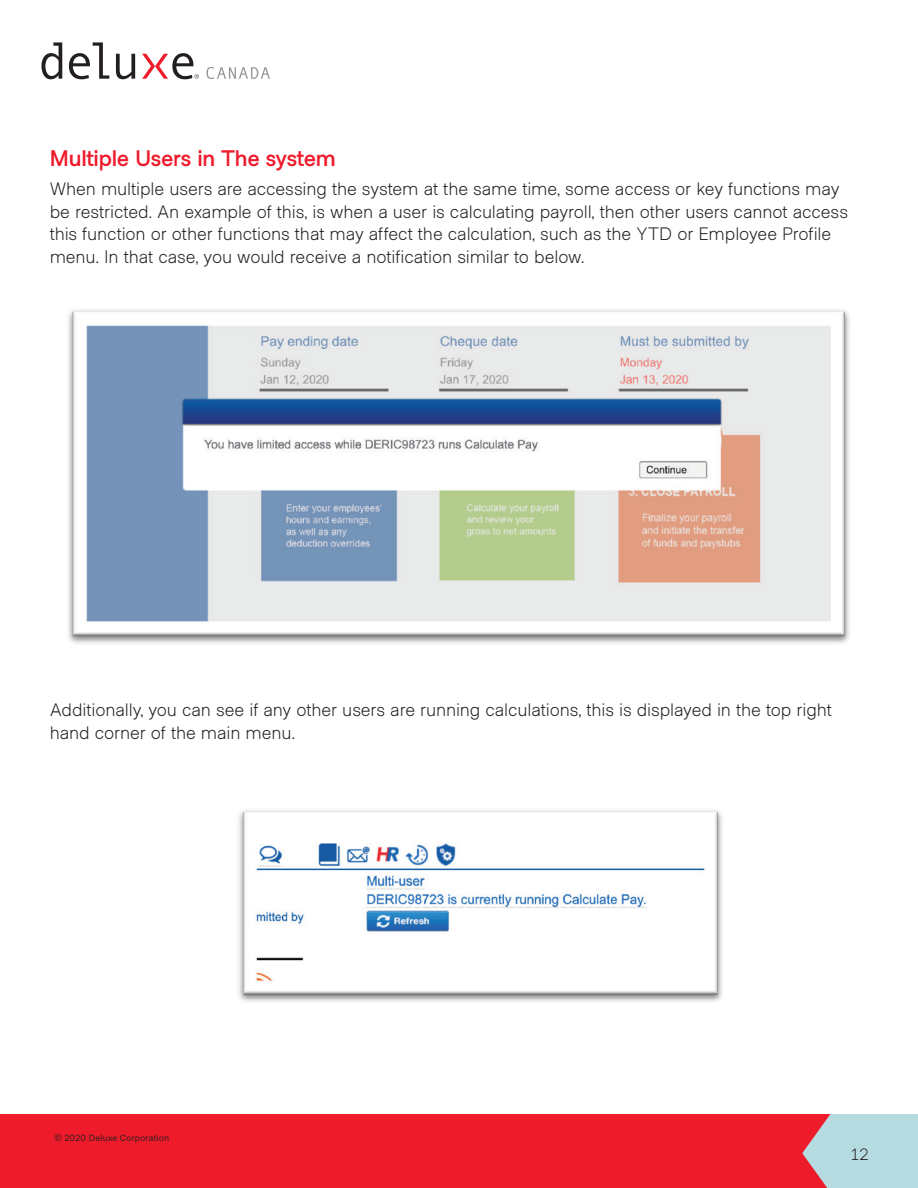
<style>
.page{position:relative;width:918px;height:1188px;background:#fff}
.page>*{position:absolute;margin:0;border:0;box-sizing:border-box;transform-origin:0 0}
.Body_Copy{font:700 22.5px "Metro Sans";letter-spacing:-.005em;color:#ee1b2b}
.Body_Copy-2{font:300 18px/22.5px "Metro Sans";letter-spacing:-.005em;color:#231f20}
.Body_Copy-3{font:300 16.5px "Metro Sans";color:#231f20}
.t1{font:9px "Metro Sans";letter-spacing:.025em;color:#231f20}
</style>
<div class="page">
<svg style="left:206px;top:67px;width:64px;height:12px"></svg>
<svg style="left:41px;top:42px;width:21px;height:37px"></svg>
<svg style="left:69px;top:42px;width:40px;height:37px"></svg>
<svg style="left:116px;top:54px;width:19px;height:25px"></svg>
<svg style="left:142px;top:53px;width:57px;height:26px"></svg>
<div style="left:862px;top:1114px;width:56px;height:74px;background:#b6dbe1"></div>
<div style="left:0;top:1114px;width:862px;height:74px;background:#ee1b2b"></div>
<img style="left:68px;top:309px;width:782px;height:335px">
<img style="left:239px;top:810px;width:484px;height:192px">
<p class="Body_Copy" style="left:50px;top:145px;width:288px">Multiple Users in The system</p>
<p class="Body_Copy-2" style="left:50px;top:178px;width:800px">When multiple users are accessing the system at the same time, some access or key functions may be restricted. An example of this, is when a user is calculating payroll, then other users cannot access this function or other functions that may affect the calculation, such as the YTD or Employee Profile menu. In that case, you would receive a notification similar to below.</p>
<p class="Body_Copy-2" style="left:50px;top:700px;width:784px">Additionally, you can see if any other users are running calculations, this is displayed in the top right hand corner of the main menu.</p>
<p class="t1" style="left:54px;top:1133px;width:117px">© 2020 Deluxe Corporation</p>
<p class="Body_Copy-3" style="left:850px;top:1145px;width:20px">12</p>
</div>
